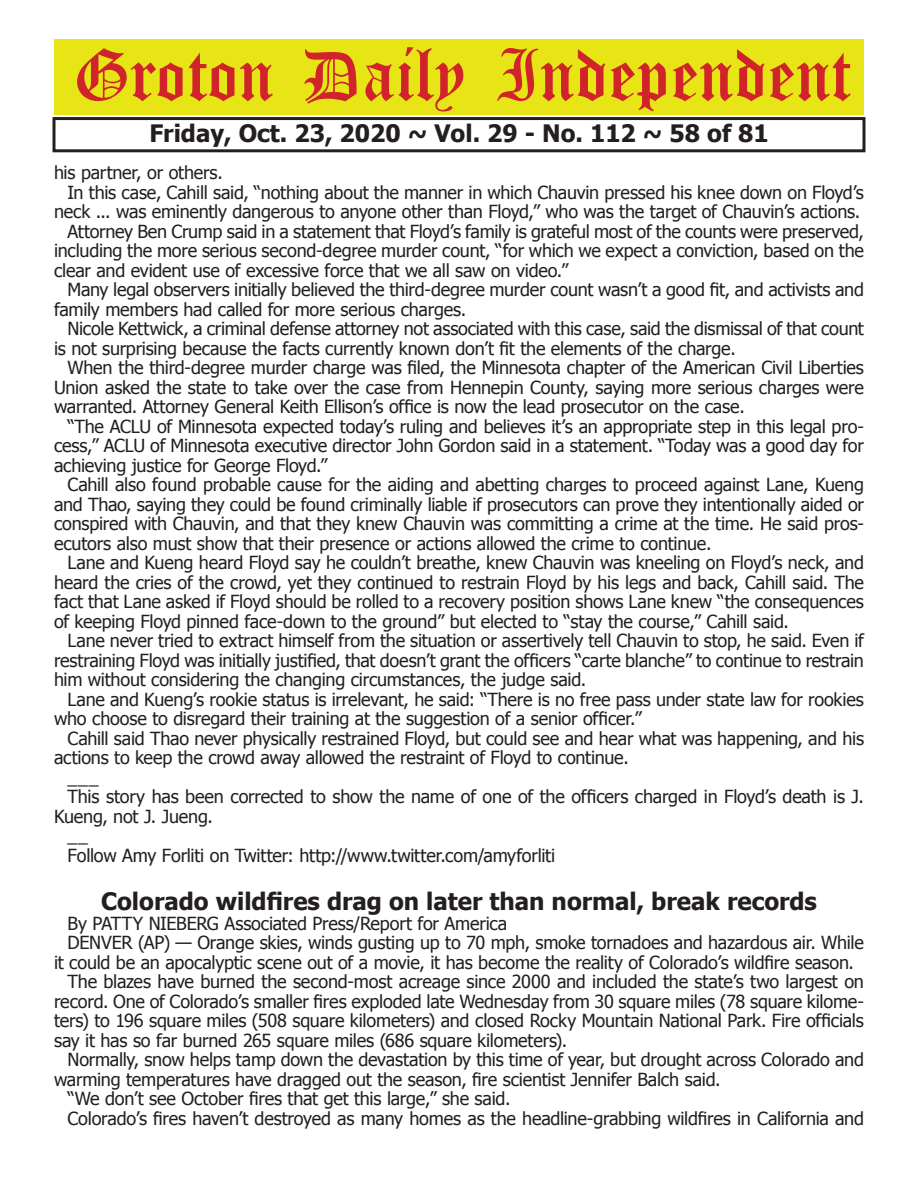
<style>
.page{position:relative;width:918px;height:1188px;background:#fff}
.page>*{position:absolute;margin:0;border:0;box-sizing:border-box;transform-origin:0 0}
.t1{font:54px "Old English Five";color:#d1232a}
.t2{font:700 24px "Tahoma";color:#231f20}
.t3{font:18px "Tahoma";letter-spacing:-.01em;color:#231f20}
</style>
<div class="page">
<div style="left:52px;top:117px;width:814px;height:35px;border:3px solid #231f20"></div>
<div style="left:54px;top:40px;width:810px;height:75px;background:#e7e515"></div>
<h1 class="t1" style="left:73px;top:50px;width:779px">Groton Daily Independent</h1>
<h2 class="t2" style="left:149px;top:116px;width:621px">Friday, Oct. 23, 2020 ~ Vol. 29 - No. 112 ~ 58 of 81</h2>
<p class="t3" style="left:54px;top:161px;width:170px">his partner, or others.</p>
<p class="t3" style="left:68px;top:180px;width:798px">In this case, Cahill said, “nothing about the manner in which Chauvin pressed his knee down on Floyd’s</p>
<p class="t3" style="left:54px;top:200px;width:808px">neck ... was eminently dangerous to anyone other than Floyd,” who was the target of Chauvin’s actions.</p>
<p class="t3" style="left:68px;top:219px;width:798px">Attorney Ben Crump said in a statement that Floyd’s family is grateful most of the counts were preserved,</p>
<p class="t3" style="left:54px;top:239px;width:811px">including the more serious second-degree murder count, “for which we expect a conviction, based on the</p>
<p class="t3" style="left:54px;top:258px;width:516px">clear and evident use of excessive force that we all saw on video.”</p>
<p class="t3" style="left:68px;top:278px;width:798px">Many legal observers initially believed the third-degree murder count wasn’t a good fit, and activists and</p>
<p class="t3" style="left:54px;top:297px;width:414px">family members had called for more serious charges.</p>
<p class="t3" style="left:68px;top:317px;width:798px">Nicole Kettwick, a criminal defense attorney not associated with this case, said the dismissal of that count</p>
<p class="t3" style="left:54px;top:336px;width:683px">is not surprising because the facts currently known don’t fit the elements of the charge.</p>
<p class="t3" style="left:68px;top:356px;width:798px">When the third-degree murder charge was filed, the Minnesota chapter of the American Civil Liberties</p>
<p class="t3" style="left:54px;top:375px;width:811px">Union asked the state to take over the case from Hennepin County, saying more serious charges were</p>
<p class="t3" style="left:54px;top:395px;width:692px">warranted. Attorney General Keith Ellison’s office is now the lead prosecutor on the case.</p>
<p class="t3" style="left:68px;top:414px;width:798px">“The ACLU of Minnesota expected today’s ruling and believes it’s an appropriate step in this legal pro-</p>
<p class="t3" style="left:54px;top:434px;width:812px">cess,” ACLU of Minnesota executive director John Gordon said in a statement. “Today was a good day for</p>
<p class="t3" style="left:54px;top:453px;width:275px">achieving justice for George Floyd.”</p>
<p class="t3" style="left:68px;top:473px;width:798px">Cahill also found probable cause for the aiding and abetting charges to proceed against Lane, Kueng</p>
<p class="t3" style="left:54px;top:492px;width:812px">and Thao, saying they could be found criminally liable if prosecutors can prove they intentionally aided or</p>
<p class="t3" style="left:54px;top:512px;width:812px">conspired with Chauvin, and that they knew Chauvin was committing a crime at the time. He said pros-</p>
<p class="t3" style="left:54px;top:531px;width:659px">ecutors also must show that their presence or actions allowed the crime to continue.</p>
<p class="t3" style="left:68px;top:551px;width:798px">Lane and Kueng heard Floyd say he couldn’t breathe, knew Chauvin was kneeling on Floyd’s neck, and</p>
<p class="t3" style="left:54px;top:570px;width:811px">heard the cries of the crowd, yet they continued to restrain Floyd by his legs and back, Cahill said. The</p>
<p class="t3" style="left:54px;top:590px;width:811px">fact that Lane asked if Floyd should be rolled to a recovery position shows Lane knew “the consequences</p>
<p class="t3" style="left:54px;top:609px;width:737px">of keeping Floyd pinned face-down to the ground” but elected to “stay the course,” Cahill said.</p>
<p class="t3" style="left:68px;top:629px;width:798px">Lane never tried to extract himself from the situation or assertively tell Chauvin to stop, he said. Even if</p>
<p class="t3" style="left:54px;top:648px;width:812px">restraining Floyd was initially justified, that doesn’t grant the officers “carte blanche” to continue to restrain</p>
<p class="t3" style="left:54px;top:668px;width:534px">him without considering the changing circumstances, the judge said.</p>
<p class="t3" style="left:68px;top:687px;width:798px">Lane and Kueng’s rookie status is irrelevant, he said: “There is no free pass under state law for rookies</p>
<p class="t3" style="left:54px;top:707px;width:589px">who choose to disregard their training at the suggestion of a senior officer.”</p>
<p class="t3" style="left:68px;top:726px;width:798px">Cahill said Thao never physically restrained Floyd, but could see and hear what was happening, and his</p>
<p class="t3" style="left:54px;top:746px;width:576px">actions to keep the crowd away allowed the restraint of Floyd to continue.</p>
<p class="t3" style="left:68px;top:765px;width:33px">___</p>
<p class="t3" style="left:68px;top:784px;width:798px">This story has been corrected to show the name of one of the officers charged in Floyd’s death is J.</p>
<p class="t3" style="left:54px;top:804px;width:160px">Kueng, not J. Jueng.</p>
<p class="t3" style="left:68px;top:823px;width:22px">__</p>
<p class="t3" style="left:68px;top:843px;width:489px">Follow Amy Forliti on Twitter: http://www.twitter.com/amyforliti</p>
<h2 class="t2" style="left:101px;top:885px;width:717px">Colorado wildfires drag on later than normal, break records</h2>
<p class="t3" style="left:68px;top:911px;width:441px">By PATTY NIEBERG Associated Press/Report for America</p>
<p class="t3" style="left:68px;top:930px;width:798px">DENVER (AP) — Orange skies, winds gusting up to 70 mph, smoke tornadoes and hazardous air. While</p>
<p class="t3" style="left:54px;top:950px;width:802px">it could be an apocalyptic scene out of a movie, it has become the reality of Colorado’s wildfire season.</p>
<p class="t3" style="left:68px;top:969px;width:798px">The blazes have burned the second-most acreage since 2000 and included the state’s two largest on</p>
<p class="t3" style="left:54px;top:989px;width:812px">record. One of Colorado’s smaller fires exploded late Wednesday from 30 square miles (78 square kilome-</p>
<p class="t3" style="left:54px;top:1008px;width:811px">ters) to 196 square miles (508 square kilometers) and closed Rocky Mountain National Park. Fire officials</p>
<p class="t3" style="left:54px;top:1028px;width:515px">say it has so far burned 265 square miles (686 square kilometers).</p>
<p class="t3" style="left:68px;top:1047px;width:798px">Normally, snow helps tamp down the devastation by this time of year, but drought across Colorado and</p>
<p class="t3" style="left:54px;top:1067px;width:668px">warming temperatures have dragged out the season, fire scientist Jennifer Balch said.</p>
<p class="t3" style="left:68px;top:1086px;width:444px">“We don’t see October fires that get this large,” she said.</p>
<p class="t3" style="left:68px;top:1106px;width:798px">Colorado’s fires haven’t destroyed as many homes as the headline-grabbing wildfires in California and</p>
</div>
